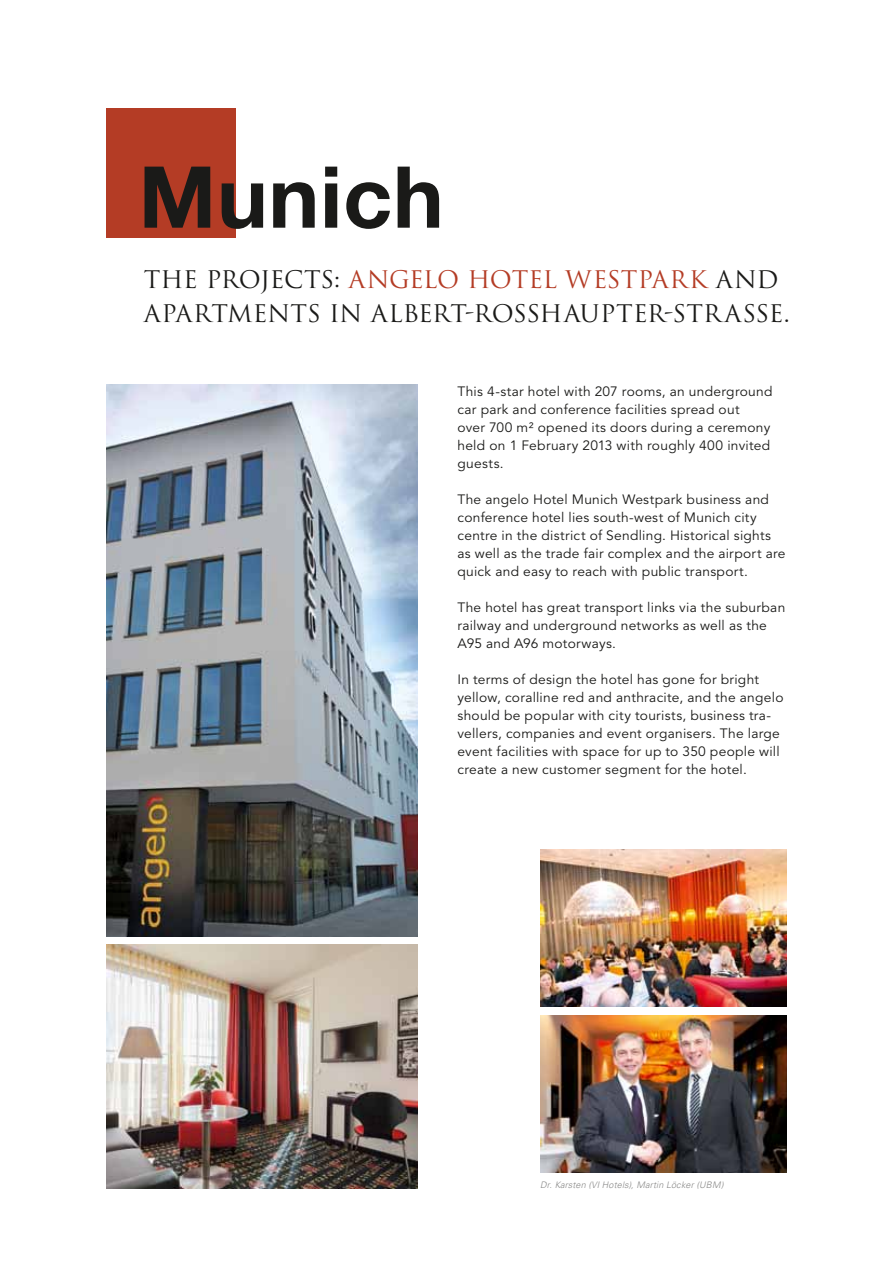
<style>
.page{position:relative;width:893px;height:1263px;background:#fff}
.page>*{position:absolute;margin:0;border:0;box-sizing:border-box;transform-origin:0 0}
.t1{font:700 85.5px "Helvetica Neue";letter-spacing:.01em;color:#1a1a18}
.t2{font:23.7px/34.7px "Trajan Pro";letter-spacing:-.005em;color:#1a1a18}
.t3{font:13.5px/18px "Avenir";letter-spacing:.02em;color:#1a1a18}
.t4{font:italic 300 9px "Univers";letter-spacing:.025em;color:#878786}
.s1{color:#b43c25}
</style>
<div class="page">
<img style="left:540px;top:849px;width:247px;height:158px">
<img style="left:540px;top:1015px;width:247px;height:157px">
<img style="left:106px;top:385px;width:311px;height:551px">
<div style="left:106px;top:108px;width:130px;height:129px;background:#b43c25"></div>
<img style="left:106px;top:945px;width:311px;height:243px">
<h1 class="t1" style="left:139px;top:144px;width:307px">Munich</h1>
<h2 class="t2" style="left:144px;top:262px;width:648px">THE PROJECTS: <span class="s1">ANGELO HOTEL WESTPARK</span> AND<br>APARTMENTS IN ALBERT-ROSSHAUPTER-STRASSE.</h2>
<p class="t3" style="left:457px;top:383px;width:317px">This 4-star hotel with 207 rooms, an underground car park and conference facilities spread out<br>over 700 m² opened its doors during a ceremony held on 1 February 2013 with roughly 400 invited guests.</p>
<p class="t3" style="left:457px;top:491px;width:330px">The angelo Hotel Munich Westpark business and conference hotel lies south-west of Munich city centre in the district of Sendling. Historical sights as well as the trade fair complex and the airport are quick and easy to reach with public transport.</p>
<p class="t3" style="left:457px;top:599px;width:329px">The hotel has great transport links via the suburban railway and underground networks as well as the<br>A95 and A96 motorways.</p>
<p class="t3" style="left:457px;top:671px;width:328px">In terms of design the hotel has gone for bright yellow, coralline red and anthracite, and the angelo should be popular with city tourists, business tra&shy;vellers, companies and event organisers. The large event facilities with space for up to 350 people will create a new customer segment for the hotel.</p>
<p class="t4" style="left:540px;top:1179px;width:185px">Dr. Karsten (VI Hotels), Martin Löcker (UBM)</p>
</div>
